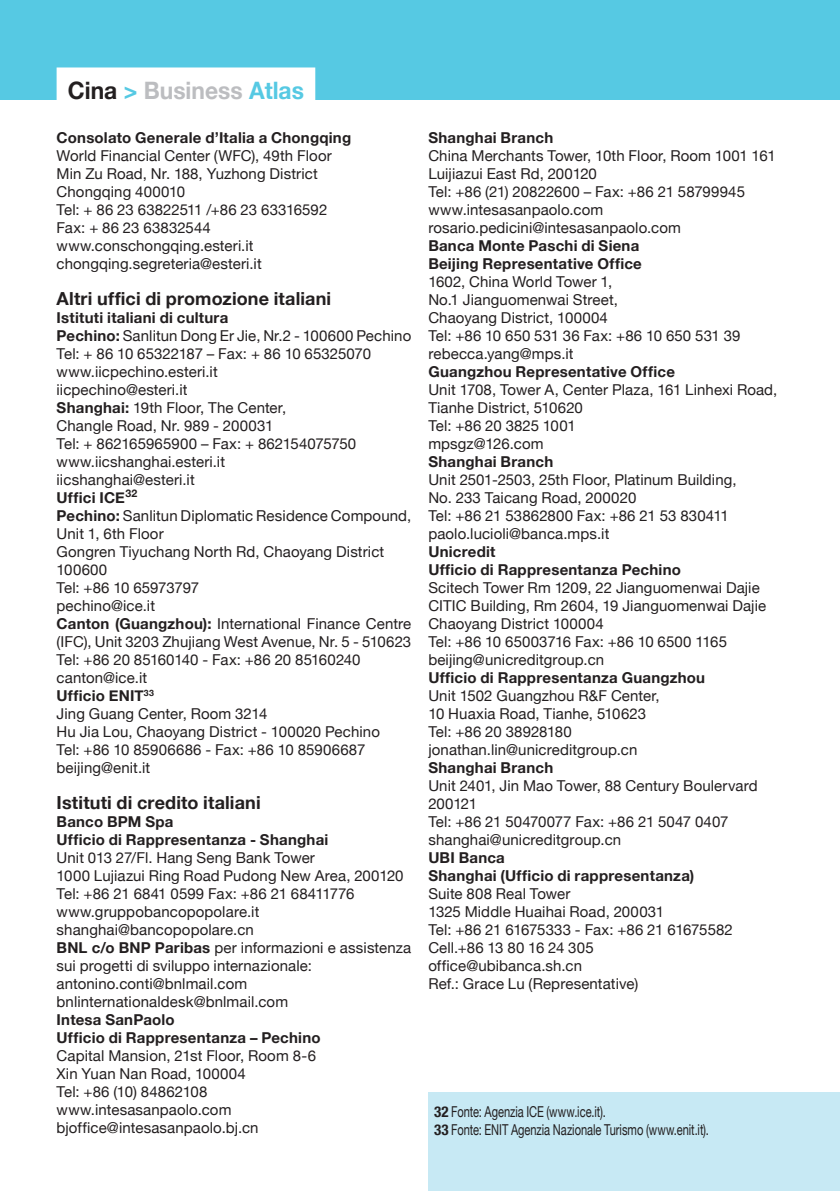
<style>
.page{position:relative;width:840px;height:1191px;background:#fff}
.page>*{position:absolute;margin:0;border:0;box-sizing:border-box;transform-origin:0 0}
.t1{font:700 24px "Helvetica Neue";color:#bcbdc0;scale:.95 1}
.t2{font:700 18px "Helvetica Neue";letter-spacing:.01em;color:#231f20}
.t3{font:15px/18px "Helvetica Neue";letter-spacing:.005em;color:#231f20}
.t4{font:700 15px "Helvetica Neue";letter-spacing:.015em;color:#231f20}
.t5{font:15px "Helvetica Neue";letter-spacing:.005em;color:#231f20;scale:.74 1}
.t6{font:15px "Helvetica Neue";letter-spacing:-.015em;color:#231f20}
.s1{color:#231f20}
.s2{color:#56c9e3}
.s3{font-weight:700}
.s4{font-weight:700;font-stretch:condensed}
</style>
<div class="page">
<div style="left:0;top:0;width:839px;height:99px;background:#56c9e3"></div>
<div style="left:57px;top:67px;width:258px;height:36px;background:#fff"></div>
<div style="left:428px;top:1092px;width:411px;height:99px;background:#c7e9f4"></div>
<p class="t1" style="left:68px;top:72px;width:250px"><span class="s1">Cina</span> <span class="s2">&gt;</span> Business <span class="s2">Atlas</span></p>
<p class="t4" style="left:57px;top:126px;width:296px">Consolato Generale d’Italia a Chongqing</p>
<p class="t3" style="left:57px;top:147px;width:276px">World Financial Center (WFC), 49th Floor</p>
<p class="t3" style="left:57px;top:165px;width:262px">Min Zu Road, Nr. 188, Yuzhong District</p>
<p class="t3" style="left:57px;top:183px;width:130px">Chongqing 400010</p>
<p class="t3" style="left:57px;top:201px;width:272px">Tel: + 86 23 63822511 /+86 23 63316592</p>
<p class="t3" style="left:57px;top:219px;width:156px">Fax: + 86 23 63832544</p>
<p class="t3" style="left:57px;top:237px;width:198px">www.conschongqing.esteri.it</p>
<p class="t3" style="left:57px;top:255px;width:206px">chongqing.segreteria@esteri.it</p>
<p class="t2" style="left:57px;top:284px;width:276px">Altri uffici di promozione italiani</p>
<p class="t4" style="left:57px;top:306px;width:173px">Istituti italiani di cultura</p>
<p class="t3" style="left:57px;top:327px;width:356px"><span class="s3">Pechino:</span> Sanlitun Dong Er Jie, Nr.2 - 100600 Pechino</p>
<p class="t3" style="left:57px;top:345px;width:316px">Tel: + 86 10 65322187 – Fax: + 86 10 65325070</p>
<p class="t3" style="left:57px;top:363px;width:162px">www.iicpechino.esteri.it</p>
<p class="t3" style="left:57px;top:381px;width:132px">iicpechino@esteri.it</p>
<p class="t3" style="left:57px;top:399px;width:231px"><span class="s3">Shanghai:</span> 19th Floor, The Center,</p>
<p class="t3" style="left:57px;top:417px;width:218px">Changle Road, Nr. 989 - 200031</p>
<p class="t3" style="left:57px;top:435px;width:301px">Tel: + 862165965900 – Fax: + 862154075750</p>
<p class="t3" style="left:57px;top:453px;width:170px">www.iicshanghai.esteri.it</p>
<p class="t3" style="left:57px;top:471px;width:140px">iicshanghai@esteri.it</p>
<p class="t4" style="left:57px;top:486px;width:82px">Uffici ICE<sup>32</sup></p>
<p class="t3" style="left:57px;top:507px;width:356px"><span class="s3">Pechino:</span> Sanlitun Diplomatic Residence Compound,<br>Unit 1, 6th Floor</p>
<p class="t3" style="left:57px;top:543px;width:329px">Gongren Tiyuchang North Rd, Chaoyang District</p>
<p class="t3" style="left:57px;top:561px;width:52px">100600</p>
<p class="t6" style="left:57px;top:577px;width:144px">Tel: +86 10 65973797</p>
<p class="t3" style="left:57px;top:597px;width:100px">pechino@ice.it</p>
<p class="t3" style="left:57px;top:615px;width:356px"><span class="s3">Canton (Guangzhou):</span> International Finance Centre (IFC), Unit 3203 Zhujiang West Avenue, Nr. 5 - 510623</p>
<p class="t3" style="left:57px;top:651px;width:305px">Tel: +86 20 85160140 - Fax: +86 20 85160240</p>
<p class="t3" style="left:57px;top:669px;width:92px">canton@ice.it</p>
<p class="t4" style="left:57px;top:684px;width:99px">Ufficio ENIT<sup>33</sup></p>
<p class="t3" style="left:57px;top:705px;width:212px">Jing Guang Center, Room 3214</p>
<p class="t3" style="left:57px;top:723px;width:325px">Hu Jia Lou, Chaoyang District - 100020 Pechino</p>
<p class="t3" style="left:57px;top:741px;width:310px">Tel: +86 10 85906686 - Fax: +86 10 85906687</p>
<p class="t3" style="left:57px;top:759px;width:95px">beijing@enit.it</p>
<p class="t2" style="left:57px;top:788px;width:205px">Istituti di credito italiani</p>
<p class="t4" style="left:57px;top:810px;width:118px">Banco BPM Spa</p>
<p class="t4" style="left:57px;top:828px;width:273px">Ufficio di Rappresentanza - Shanghai</p>
<p class="t3" style="left:57px;top:849px;width:260px">Unit 013 27/Fl. Hang Seng Bank Tower</p>
<p class="t3" style="left:57px;top:867px;width:348px">1000 Lujiazui Ring Road Pudong New Area, 200120</p>
<p class="t3" style="left:57px;top:885px;width:299px">Tel: +86 21 6841 0599 Fax: +86 21 68411776</p>
<p class="t3" style="left:57px;top:903px;width:204px">www.gruppobancopopolare.it</p>
<p class="t3" style="left:57px;top:921px;width:199px">shanghai@bancopopolare.cn</p>
<p class="t3" style="left:57px;top:939px;width:356px"><span class="s3">BNL c/o BNP Paribas</span> per informazioni e assistenza sui progetti di sviluppo internazionale:</p>
<p class="t3" style="left:57px;top:975px;width:192px">antonino.conti@bnlmail.com</p>
<p class="t3" style="left:57px;top:993px;width:233px">bnlinternationaldesk@bnlmail.com</p>
<p class="t4" style="left:57px;top:1008px;width:120px">Intesa SanPaolo</p>
<p class="t4" style="left:57px;top:1026px;width:265px">Ufficio di Rappresentanza – Pechino</p>
<p class="t3" style="left:57px;top:1047px;width:261px">Capital Mansion, 21st Floor, Room 8-6</p>
<p class="t3" style="left:57px;top:1065px;width:190px">Xin Yuan Nan Road, 100004</p>
<p class="t3" style="left:57px;top:1083px;width:152px">Tel: +86 (10) 84862108</p>
<p class="t3" style="left:57px;top:1101px;width:176px">www.intesasanpaolo.com</p>
<p class="t3" style="left:57px;top:1119px;width:203px">bjoffice@intesasanpaolo.bj.cn</p>
<p class="t4" style="left:428px;top:126px;width:126px">Shanghai Branch</p>
<p class="t3" style="left:428px;top:147px;width:348px">China Merchants Tower, 10th Floor, Room 1001 161</p>
<p class="t3" style="left:428px;top:165px;width:170px">Luijiazui East Rd, 200120</p>
<p class="t3" style="left:428px;top:183px;width:318px">Tel: +86 (21) 20822600 – Fax: +86 21 58799945</p>
<p class="t3" style="left:428px;top:201px;width:176px">www.intesasanpaolo.com</p>
<p class="t3" style="left:428px;top:219px;width:254px">rosario.pedicini@intesasanpaolo.com</p>
<p class="t4" style="left:428px;top:234px;width:212px">Banca Monte Paschi di Siena</p>
<p class="t4" style="left:428px;top:252px;width:215px">Beijing Representative Office</p>
<p class="t3" style="left:428px;top:273px;width:185px">1602, China World Tower 1,</p>
<p class="t3" style="left:428px;top:291px;width:191px">No.1 Jianguomenwai Street,</p>
<p class="t3" style="left:428px;top:309px;width:181px">Chaoyang District, 100004</p>
<p class="t3" style="left:428px;top:327px;width:313px">Tel: +86 10 650 531 36 Fax: +86 10 650 531 39</p>
<p class="t3" style="left:428px;top:345px;width:147px">rebecca.yang@mps.it</p>
<p class="t4" style="left:428px;top:360px;width:248px">Guangzhou Representative Office</p>
<p class="t3" style="left:428px;top:381px;width:350px">Unit 1708, Tower A, Center Plaza, 161 Linhexi Road,</p>
<p class="t3" style="left:428px;top:399px;width:156px">Tianhe District, 510620</p>
<p class="t3" style="left:428px;top:417px;width:149px">Tel: +86 20 3825 1001</p>
<p class="t3" style="left:428px;top:435px;width:117px">mpsgz@126.com</p>
<p class="t4" style="left:428px;top:450px;width:126px">Shanghai Branch</p>
<p class="t3" style="left:428px;top:471px;width:309px">Unit 2501-2503, 25th Floor, Platinum Building,</p>
<p class="t3" style="left:428px;top:489px;width:209px">No. 233 Taicang Road, 200020</p>
<p class="t3" style="left:428px;top:507px;width:302px">Tel: +86 21 53862800 Fax: +86 21 53 830411</p>
<p class="t3" style="left:428px;top:525px;width:182px">paolo.lucioli@banca.mps.it</p>
<p class="t4" style="left:428px;top:540px;width:69px">Unicredit</p>
<p class="t4" style="left:428px;top:558px;width:254px">Ufficio di Rappresentanza Pechino</p>
<p class="t3" style="left:428px;top:579px;width:333px">Scitech Tower Rm 1209, 22 Jianguomenwai Dajie</p>
<p class="t3" style="left:428px;top:597px;width:339px">CITIC Building, Rm 2604, 19 Jianguomenwai Dajie</p>
<p class="t3" style="left:428px;top:615px;width:177px">Chaoyang District 100004</p>
<p class="t3" style="left:428px;top:633px;width:300px">Tel: +86 10 65003716 Fax: +86 10 6500 1165</p>
<p class="t3" style="left:428px;top:651px;width:177px">beijing@unicreditgroup.cn</p>
<p class="t4" style="left:428px;top:666px;width:278px">Ufficio di Rappresentanza Guangzhou</p>
<p class="t3" style="left:428px;top:687px;width:233px">Unit 1502 Guangzhou R&amp;F Center,</p>
<p class="t3" style="left:428px;top:705px;width:219px">10 Huaxia Road, Tianhe, 510623</p>
<p class="t3" style="left:428px;top:723px;width:145px">Tel: +86 20 38928180</p>
<p class="t3" style="left:428px;top:741px;width:210px">jonathan.lin@unicreditgroup.cn</p>
<p class="t4" style="left:428px;top:756px;width:126px">Shanghai Branch</p>
<p class="t3" style="left:428px;top:777px;width:330px">Unit 2401, Jin Mao Tower, 88 Century Boulervard</p>
<p class="t3" style="left:428px;top:795px;width:50px">200121</p>
<p class="t3" style="left:428px;top:813px;width:301px">Tel: +86 21 50470077 Fax: +86 21 5047 0407</p>
<p class="t3" style="left:428px;top:831px;width:194px">shanghai@unicreditgroup.cn</p>
<p class="t4" style="left:428px;top:846px;width:78px">UBI Banca</p>
<p class="t4" style="left:428px;top:864px;width:267px">Shanghai (Ufficio di rappresentanza)</p>
<p class="t3" style="left:428px;top:885px;width:144px">Suite 808 Real Tower</p>
<p class="t3" style="left:428px;top:903px;width:237px">1325 Middle Huaihai Road, 200031</p>
<p class="t6" style="left:428px;top:919px;width:306px">Tel: +86 21 61675333 - Fax: +86 21 61675582</p>
<p class="t3" style="left:428px;top:939px;width:167px">Cell.+86 13 80 16 24 305</p>
<p class="t3" style="left:428px;top:957px;width:155px">office@ubibanca.sh.cn</p>
<p class="t3" style="left:428px;top:975px;width:211px">Ref.: Grace Lu (Representative)</p>
<p class="t5" style="left:434px;top:1100px;width:233px"><span class="s4">32</span> Fonte: Agenzia ICE (www.ice.it).</p>
<p class="t5" style="left:434px;top:1118px;width:373px"><span class="s4">33</span> Fonte: ENIT Agenzia Nazionale Turismo (www.enit.it).</p>
</div>
